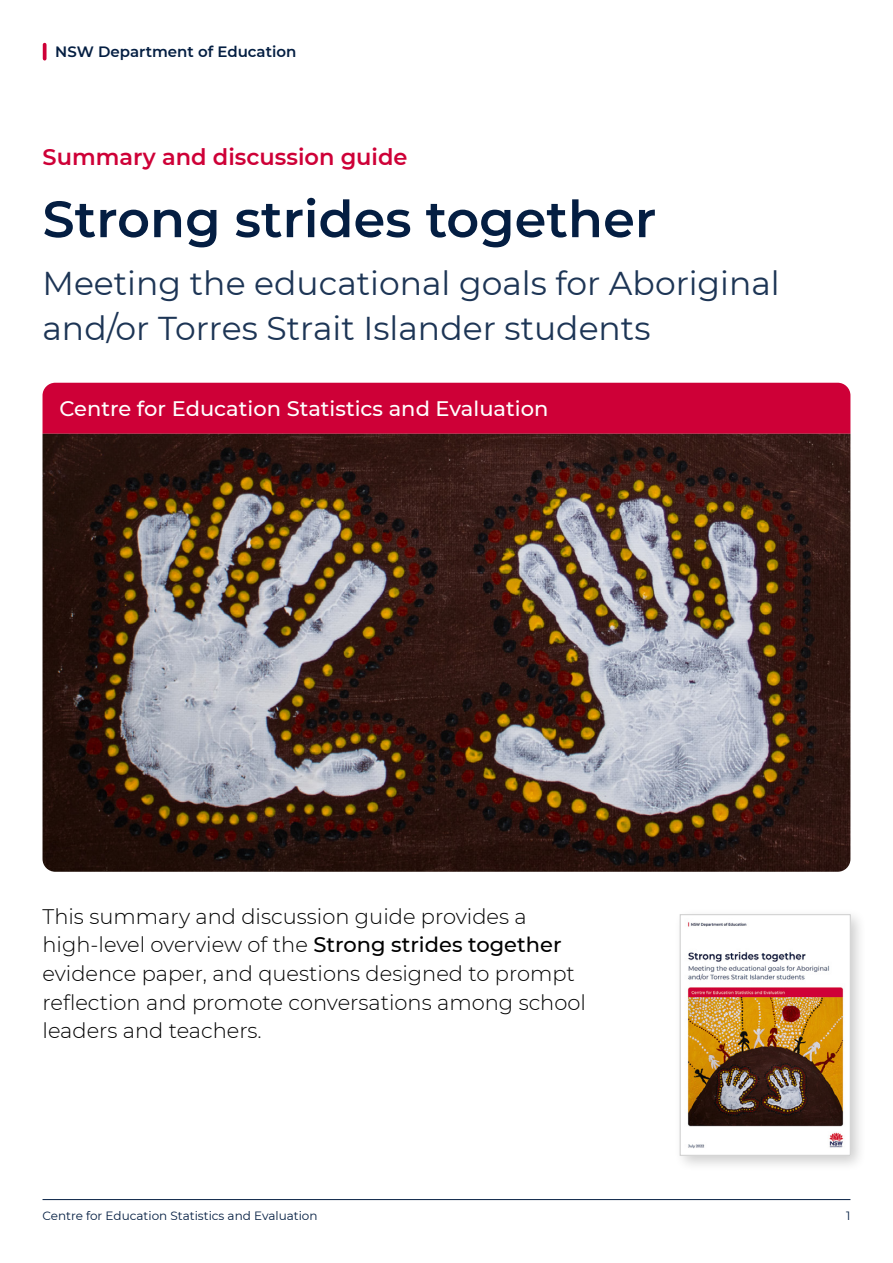
<style>
.page{position:relative;width:893px;height:1263px;background:#fff}
.page>*{position:absolute;margin:0;border:0;box-sizing:border-box;transform-origin:0 0}
.H1_summary_and_discu{font:600 51px "Montserrat";color:#041e42}
.H1_-_subheading{font:33px/45px "Montserrat";color:#1d3555}
.H1_summary_and_discu-2{font:600 22.5px "Montserrat";color:#ce0037}
.Intro_paragraph{font:300 21px/28.5px "Montserrat";color:#000}
.CESE_text{font:500 21px "Montserrat";color:#fff}
.DoE_heading{font:600 15px "Montserrat";color:#041e42}
.t1{font:12px "Montserrat";color:#041e42}
.s1{font-weight:500}
</style>
<div class="page">
<hr style="left:43px;top:1199px;width:807px;height:1px;background:#041e42">
<div style="left:43px;top:383px;width:807px;height:51px;background:#ce0037"></div>
<svg style="left:43px;top:45px;width:4px;height:14px"></svg>
<img style="left:43px;top:434px;width:807px;height:438px">
<div style="left:673px;top:908px;width:194px;height:264px;background:#000;opacity:.2"></div>
<img style="left:682px;top:916px;width:166px;height:237px">
<div style="left:680px;top:914px;width:170px;height:241px;border:1px solid #ccc"></div>
<p class="DoE_heading" style="left:55px;top:41px;width:243px">NSW Department of Education</p>
<h1 class="H1_summary_and_discu-2" style="left:43px;top:141px;width:367px">Summary and discussion guide</h1>
<h1 class="H1_summary_and_discu" style="left:43px;top:183px;width:615px">Strong strides together</h1>
<h2 class="H1_-_subheading" style="left:43px;top:260px;width:739px">Meeting the educational goals for Aboriginal and/or Torres Strait Islander students</h2>
<p class="CESE_text" style="left:60px;top:394px;width:490px">Centre for Education Statistics and Evaluation</p>
<p class="Intro_paragraph" style="left:43px;top:902px;width:545px">This summary and discussion guide provides a high‑level overview of the <span class="s1">Strong strides together </span>evidence paper, and questions designed to prompt reflection and promote conversations among school leaders and teachers.</p>
<p class="t1" style="left:43px;top:1208px;width:277px">Centre for Education Statistics and Evaluation</p>
<p class="t1" style="left:846px;top:1208px;width:6px">1</p>
</div>
